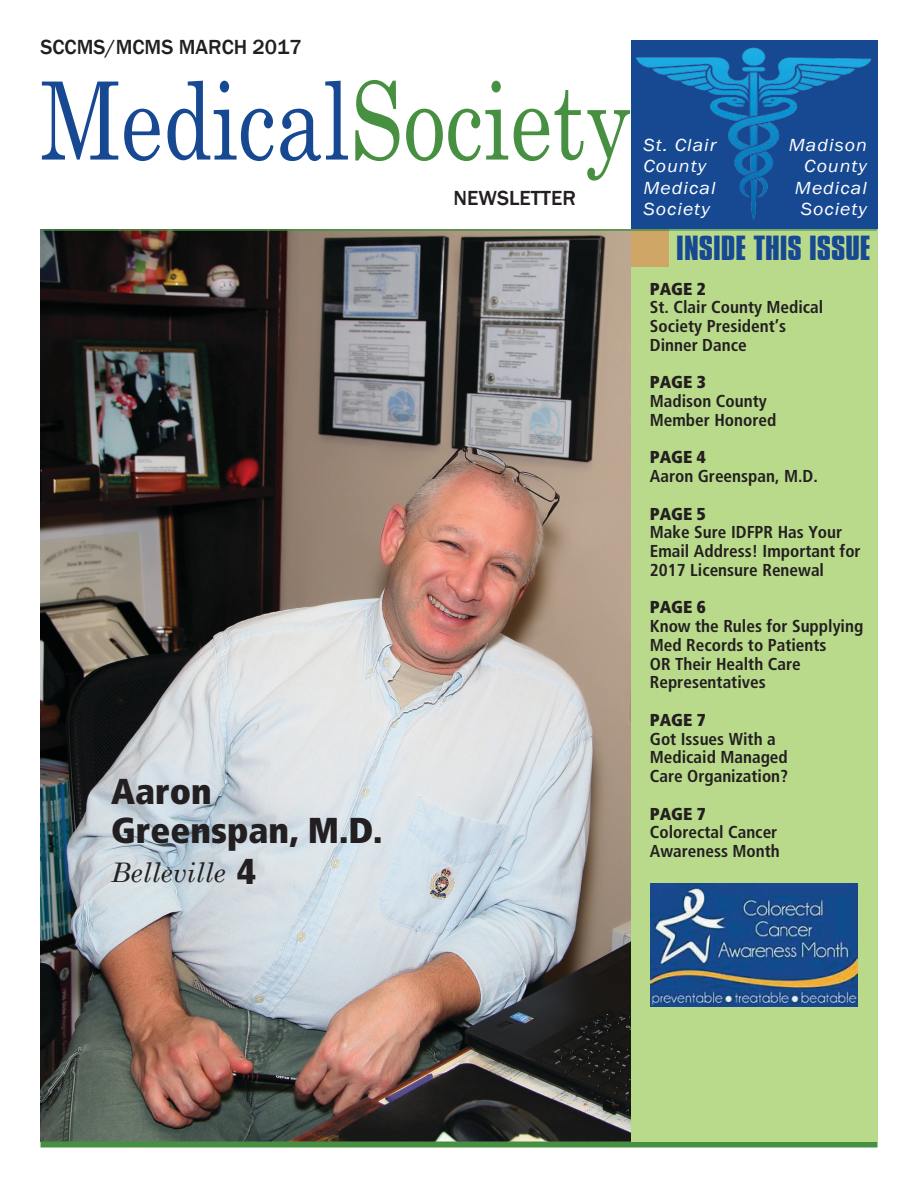
<style>
.page{position:relative;width:918px;height:1188px;background:#fff}
.page>*{position:absolute;margin:0;border:0;box-sizing:border-box;transform-origin:0 0}
.t1{font:108px "Century";color:#174992;scale:.79 1}
.Subhead{font:900 condensed 36px/39px "Frutiger";color:#231f20}
.t2{font:700 30px "Compacta BT";color:#174992;scale:1.05 1}
.t3{font:italic 27px "Century Schoolbook";color:#231f20}
.t4{font:500 21px "Franklin Gothic";color:#231f20}
.t5{font:italic 18px "Franklin Gothic";letter-spacing:.05em;color:#fff;scale:1.1 1}
.Subhead-2{font:700 condensed 17.25px/18.8px "Frutiger";color:#231f20}
.Subhead-3{font:900 condensed 17.25px "Frutiger";color:#231f20}
.s1{color:#478f41}
</style>
<div class="page">
<img style="left:40px;top:231px;width:591px;height:911px">
<div style="left:631px;top:40px;width:246px;height:190px;background:#174992"></div>
<img style="left:636px;top:47px;width:236px;height:173px">
<div style="left:40px;top:1142px;width:838px;height:6px;background:#478f41"></div>
<div style="left:631px;top:231px;width:247px;height:911px;background:#bada8b"></div>
<div style="left:631px;top:230px;width:38px;height:37px;background:#d0a666"></div>
<hr style="left:40px;top:229px;width:838px;height:2px;background:#478f41">
<img style="left:650px;top:883px;width:207px;height:124px">
<p class="t4" style="left:40px;top:34px;width:263px">SCCMS/MCMS MARCH 2017</p>
<p class="t1" style="left:40px;top:30px;width:749px">Medical<span class="s1">Society</span></p>
<p class="t4" style="left:454px;top:185px;width:124px">NEWSLETTER</p>
<p class="Subhead" style="left:111px;top:772px;width:273px">Aaron<br>Greenspan, M.D.</p>
<p class="t3" style="left:111px;top:856px;width:116px">Belleville</p>
<p class="Subhead" style="left:237px;top:852px;width:20px">4</p>
<p class="t5" style="left:644px;top:133px;width:68px">St. Clair</p>
<p class="t5" style="left:789px;top:133px;width:73px">Madison</p>
<p class="t5" style="left:644px;top:155px;width:59px">County</p>
<p class="t5" style="left:804px;top:155px;width:59px">County</p>
<p class="t5" style="left:644px;top:177px;width:67px">Medical</p>
<p class="t5" style="left:795px;top:177px;width:67px">Medical</p>
<p class="t5" style="left:644px;top:198px;width:62px">Society</p>
<p class="t5" style="left:801px;top:198px;width:62px">Society</p>
<p class="t2" style="left:676px;top:229px;width:187px">INSIDE THIS ISSUE</p>
<p class="Subhead-3" style="left:650px;top:278px;width:57px">PAGE 2</p>
<p class="Subhead-2" style="left:650px;top:298px;width:175px">St. Clair County Medical<br>Society President’s<br>Dinner Dance</p>
<p class="Subhead-3" style="left:650px;top:372px;width:57px">PAGE 3</p>
<p class="Subhead-2" style="left:650px;top:392px;width:128px">Madison County<br>Member Honored</p>
<p class="Subhead-3" style="left:650px;top:447px;width:57px">PAGE 4</p>
<p class="Subhead-2" style="left:650px;top:467px;width:170px">Aaron Greenspan, M.D.</p>
<p class="Subhead-3" style="left:650px;top:503px;width:57px">PAGE 5</p>
<p class="Subhead-2" style="left:650px;top:523px;width:212px">Make Sure IDFPR Has Your<br>Email Address! Important for<br>2017 Licensure Renewal</p>
<p class="Subhead-3" style="left:650px;top:597px;width:57px">PAGE 6</p>
<p class="Subhead-2" style="left:650px;top:617px;width:215px">Know the Rules for Supplying<br>Med Records to Patients<br>OR Their Health Care<br>Representatives</p>
<p class="Subhead-3" style="left:650px;top:709px;width:57px">PAGE 7</p>
<p class="Subhead-2" style="left:650px;top:729px;width:140px">Got Issues With a<br>Medicaid Managed<br>Care Organization?</p>
<p class="Subhead-3" style="left:650px;top:803px;width:57px">PAGE 7</p>
<p class="Subhead-2" style="left:650px;top:823px;width:132px">Colorectal Cancer<br>Awareness Month</p>
</div>
